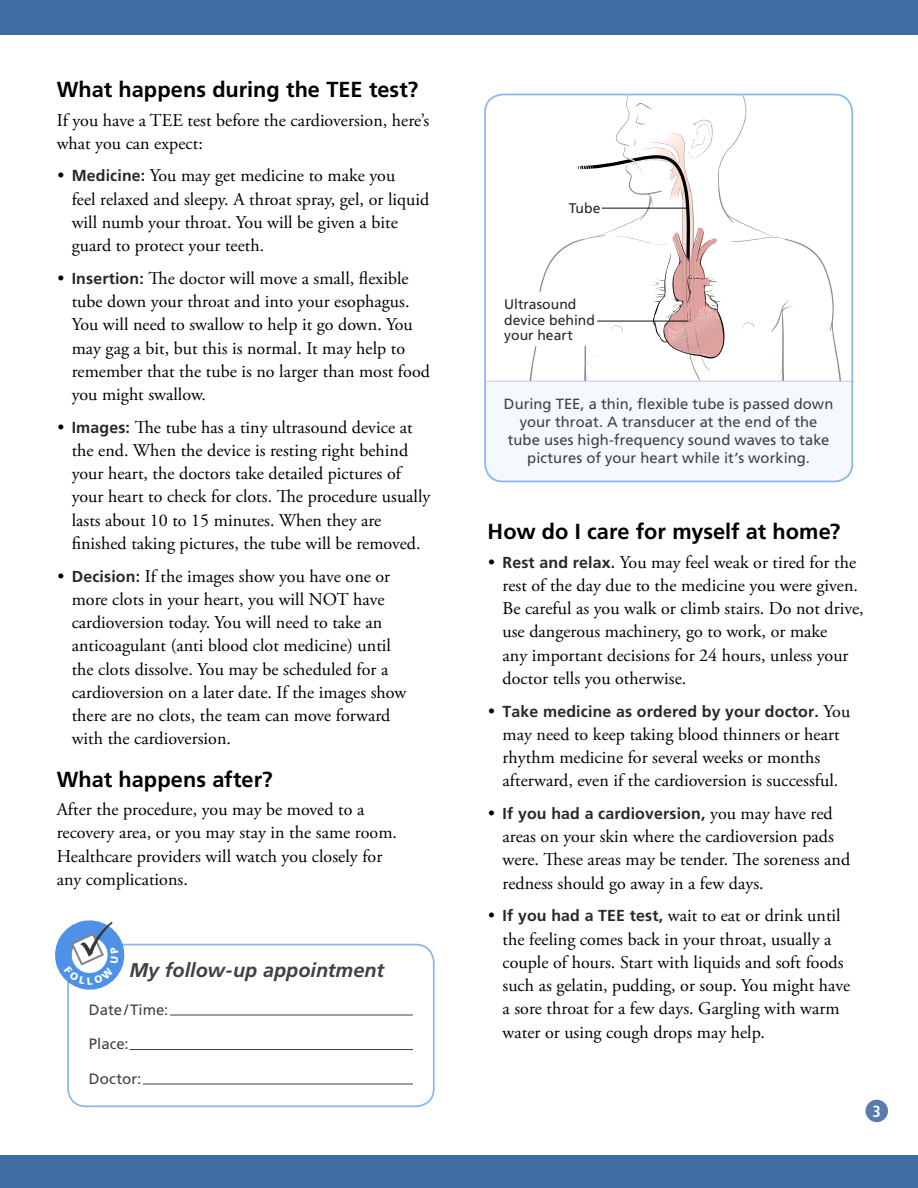
<style>
.page{position:relative;width:918px;height:1188px;background:#fff}
.page>*{position:absolute;margin:0;border:0;box-sizing:border-box;transform-origin:0 0}
.Level_1__h2{font:700 21.75px "Frutiger LT Std";color:#000}
.Opening_paragraph{font:italic 700 19.8px "Frutiger LT Std";color:#414042}
.Main__p{font:18px/23.2px "Adobe Garamond Pro";color:#000}
.t1{font:700 condensed 16.2px "Frutiger LT Std";color:#fff}
.t2{font:700 15.9px "Frutiger LT Std";letter-spacing:.01em;color:#292829}
.Main_table{font:15px "Frutiger LT Std";letter-spacing:.005em;color:#414042}
.sentence_case_-_cntr{font:14.85px/18px "Frutiger LT Std";letter-spacing:.005em;color:#414042;text-align:center}
.Illustration_labels{font:13.95px/15.8px "Frutiger LT Std";color:#292829}
.s1{font-family:"Frutiger LT Std";font-weight:700;font-size:15.9px;color:#292829}
.s2{font-family:"Adobe Garamond Pro";font-weight:400;font-size:18px;color:#000}
</style>
<div class="page">
<div style="left:0;top:0;width:918px;height:35px;background:#3f6ca1"></div>
<div style="left:0;top:1156px;width:918px;height:32px;background:#3f6ca1"></div>
<div style="left:866px;top:1100px;width:22px;height:22px;background:#587bac;border-radius:50%"></div>
<div style="left:67px;top:944px;width:368px;height:163px;border:2px solid #8cb8ef;border-radius:18px"></div>
<hr style="left:170px;top:1015px;width:243px;height:1px;background:#414042">
<hr style="left:129px;top:1049px;width:284px;height:1px;background:#414042">
<hr style="left:143px;top:1084px;width:270px;height:1px;background:#414042">
<svg style="left:485px;top:95px;width:367px;height:387px"></svg>
<hr style="left:597px;top:321px;width:91px;height:1px;background:#000">
<hr style="left:487px;top:381px;width:367px;height:1px;background:#c1cbe1">
<div style="left:484px;top:94px;width:369px;height:388px;border:2px solid #8cb8ef;border-radius:18px"></div>
<svg style="left:55px;top:920px;width:73px;height:73px"></svg>
<p class="Level_1__h2" style="left:57px;top:77px;width:363px">What happens during the TEE test?</p>
<p class="Main__p" style="left:57px;top:109px;width:374px">If you have a TEE test before the cardioversion, here’s what you can expect:</p>
<p class="Main__p" style="left:72px;top:165px;width:359px;text-indent:-14px">• <span class="s1">Medicine:</span> You may get medicine to make you<br>feel relaxed and sleepy. A throat spray, gel, or liquid will numb your throat. You will be given a bite guard to protect your teeth.</p>
<p class="Main__p" style="left:72px;top:267px;width:360px;text-indent:-14px">• <span class="s1">Insertion:</span> The doctor will move a small, flexible tube down your throat and into your esophagus.<br>You will need to swallow to help it go down. You may gag a bit, but this is normal. It may help to remember that the tube is no larger than most food you might swallow.</p>
<p class="Main__p" style="left:72px;top:416px;width:360px;text-indent:-14px">• <span class="s1">Images:</span> The tube has a tiny ultrasound device at the end. When the device is resting right behind your heart, the doctors take detailed pictures of your heart to check for clots. The procedure usually lasts about 10 to 15 minutes. When they are finished taking pictures, the tube will be removed.</p>
<p class="Main__p" style="left:72px;top:565px;width:336px;text-indent:-14px">• <span class="s1">Decision:</span> If the images show you have one or more clots in your heart, you will NOT have cardioversion today. You will need to take an anticoagulant (anti blood clot medicine) until the clots dissolve. You may be scheduled for a cardioversion on a later date. If the images show there are no clots, the team can move forward with the cardioversion.</p>
<p class="Level_1__h2" style="left:57px;top:766px;width:218px">What happens after?</p>
<p class="Main__p" style="left:57px;top:798px;width:342px">After the procedure, you may be moved to a recovery area, or you may stay in the same room.<br>Healthcare providers will watch you closely for any complications.</p>
<p class="Opening_paragraph" style="left:129px;top:959px;width:256px">My follow-up appointment</p>
<p class="Main_table" style="left:89px;top:1001px;width:81px">Date/Time:</p>
<p class="Main_table" style="left:89px;top:1035px;width:41px">Place:</p>
<p class="Main_table" style="left:89px;top:1070px;width:54px">Doctor:</p>
<p class="Illustration_labels" style="left:569px;top:201px;width:33px">Tube</p>
<p class="Illustration_labels" style="left:504px;top:296px;width:92px">Ultrasound device behind your heart</p>
<p class="sentence_case_-_cntr" style="left:504px;top:395px;width:331px">During TEE, a thin, flexible tube is passed down your throat. A transducer at the end of the tube uses high-frequency sound waves to take pictures of your heart while it’s working.</p>
<p class="Level_1__h2" style="left:488px;top:519px;width:354px">How do I care for myself at home?</p>
<p class="Main__p" style="left:503px;top:551px;width:363px;text-indent:-14px">• <span class="s1">Rest and relax.</span> You may feel weak or tired for the rest of the day due to the medicine you were given.<br>Be careful as you walk or climb stairs. Do not drive, use dangerous machinery, go to work, or make<br>any important decisions for 24 hours, unless your doctor tells you otherwise.</p>
<p class="t2" style="left:488px;top:702px;width:363px"><span class="s2">•</span> Take medicine as ordered by your doctor. <span class="s2">You</span></p>
<p class="Main__p" style="left:503px;top:723px;width:339px">may need to keep taking blood thinners or heart rhythm medicine for several weeks or months afterward, even if the cardioversion is successful.</p>
<p class="t2" style="left:488px;top:804px;width:346px"><span class="s2">•</span> If you had a cardioversion, <span class="s2">you may have red</span></p>
<p class="Main__p" style="left:503px;top:826px;width:349px">areas on your skin where the cardioversion pads were. These areas may be tender. The soreness and redness should go away in a few days.</p>
<p class="Main__p" style="left:503px;top:905px;width:349px;text-indent:-14px">• <span class="s1">If you had a TEE test,</span> wait to eat or drink until the feeling comes back in your throat, usually a couple of hours. Start with liquids and soft foods such as gelatin, pudding, or soup. You might have a sore throat for a few days. Gargling with warm water or using cough drops may help.</p>
<p class="t1" style="left:873px;top:1101px;width:10px">3</p>
</div>
